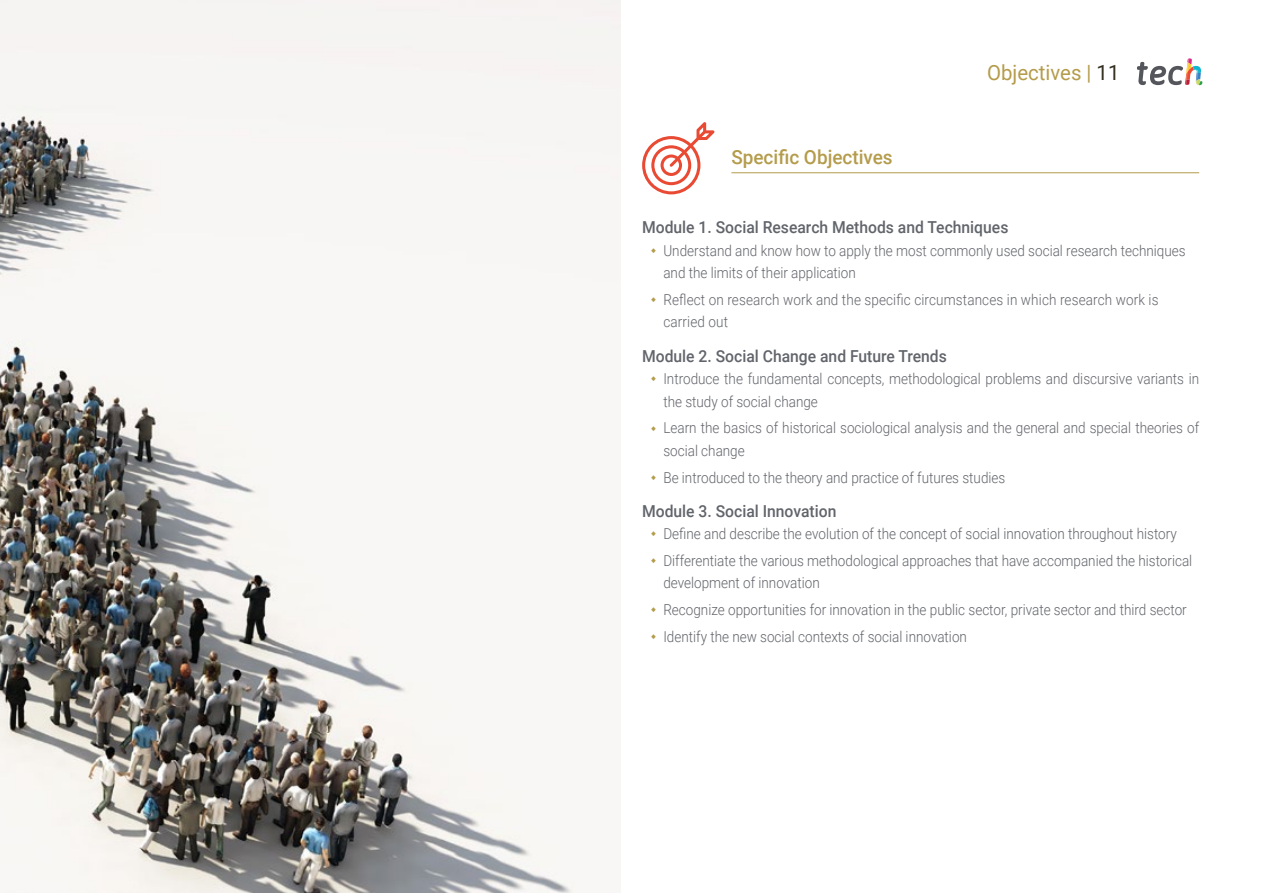
<style>
.page{position:relative;width:1263px;height:893px;background:#fff}
.page>*{position:absolute;margin:0;border:0;box-sizing:border-box;transform-origin:0 0}
.t1{font:21px "Roboto";color:#b49c4b}
.t2{font:500 19.5px "Roboto";color:#b49c4b}
.t3{font:500 16.5px "Roboto";color:#61646a;scale:.95 1}
.t4{font:300 15px/22.5px "Roboto";color:#61646a;scale:.9 1}
.s1{color:#312e20}
</style>
<div class="page">
<svg style="left:642px;top:122px;width:72px;height:72px"></svg>
<hr style="left:731px;top:172px;width:468px;height:1px;background:#b49c4b">
<img style="left:0;top:0;width:621px;height:893px">
<svg style="left:1137px;top:58px;width:65px;height:28px"></svg>
<h2 class="t2" style="left:731px;top:144px;width:163px">Specific Objectives</h2>
<h1 class="t1" style="left:987px;top:57px;width:134px">Objectives | <span class="s1">11</span></h1>
<p class="t3" style="left:642px;top:216px;width:387px">Module 1. Social Research Methods and Techniques</p>
<p class="t4" style="left:663px;top:238px;width:582px">Understand and know how to apply the most commonly used social research techniques and the limits of their application</p>
<p class="t4" style="left:663px;top:288px;width:552px">Reflect on research work and the specific circumstances in which research work is carried out</p>
<p class="t3" style="left:642px;top:344px;width:322px">Module 2. Social Change and Future Trends</p>
<p class="t4" style="left:663px;top:367px;width:597px">Introduce the fundamental concepts, methodological problems and discursive variants in the study of social change</p>
<p class="t4" style="left:663px;top:416px;width:597px">Learn the basics of historical sociological analysis and the general and special theories of social change</p>
<p class="t4" style="left:663px;top:465px;width:381px">Be introduced to the theory and practice of futures studies</p>
<p class="t3" style="left:642px;top:499px;width:206px">Module 3. Social Innovation</p>
<p class="t4" style="left:663px;top:520px;width:589px;line-height:26.7px">Define and describe the evolution of the concept of social innovation throughout history<br>Differentiate the various methodological approaches that have accompanied the historical</p>
<p class="t4" style="left:663px;top:569px;width:583px;line-height:26.7px">development of innovation<br>Recognize opportunities for innovation in the public sector, private sector and third sector<br>Identify the new social contexts of social innovation</p>
</div>
